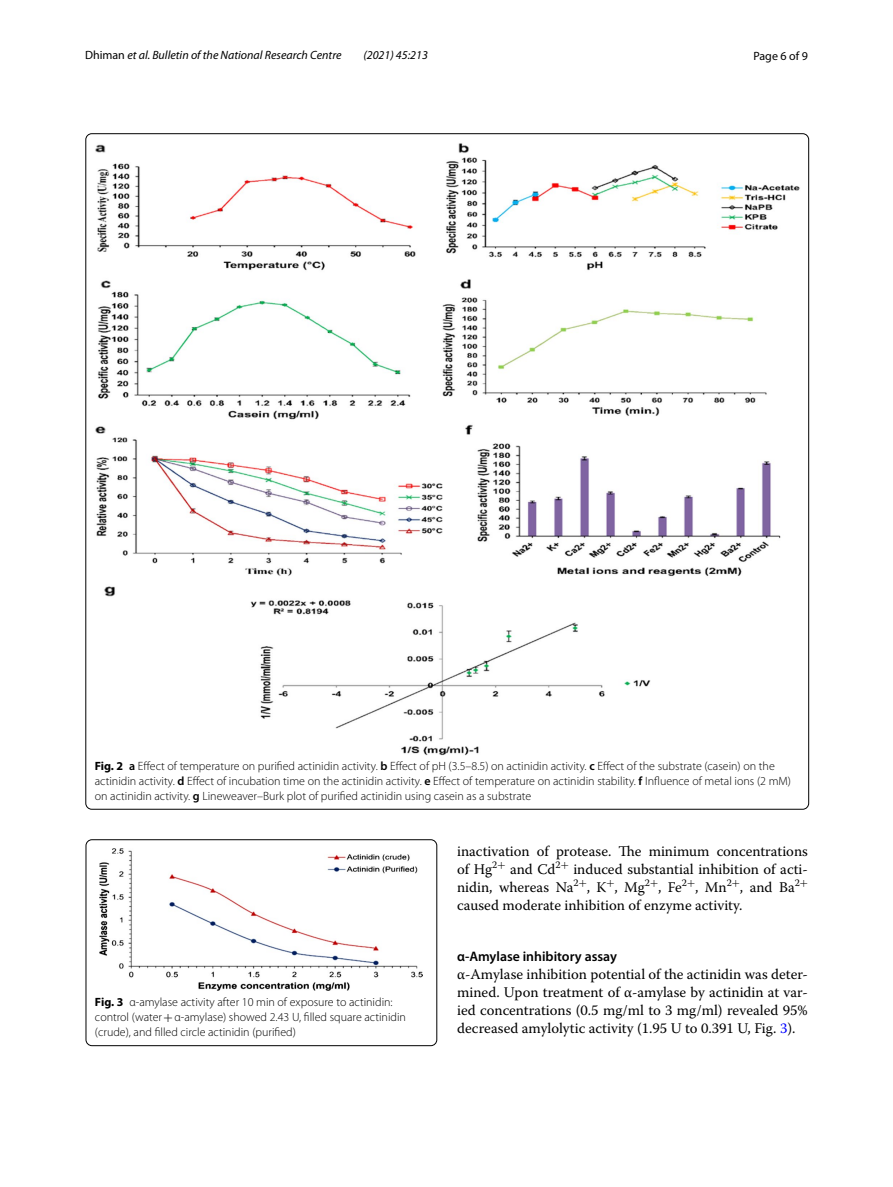
<style>
.page{position:relative;width:893px;height:1187px;background:#fff}
.page>*{position:absolute;margin:0;border:0;box-sizing:border-box;transform-origin:0 0}
.t1{font:14.7px/18px "Warnock Pro";color:#000;text-align:justify}
.t2{font:600 13.8px "Myriad Pro";color:#000}
.t3{font:300 12px/15px "Myriad Pro";color:#000}
.t4{font:italic 12px "Myriad Pro";color:#000}
.t5{font:12px "Myriad Pro";color:#000}
.s1{font-style:normal}
.s2{font-weight:700}
.s3{font-weight:600}
.s4{font-family:"MTSY";font-weight:400}
.s5{color:#00f}
</style>
<div class="page">
<img style="left:95px;top:143px;width:705px;height:612px">
<img style="left:100px;top:848px;width:323px;height:142px">
<div style="left:86px;top:839px;width:351px;height:206px;border:1px solid #000;border-radius:6px"></div>
<p class="t4" style="left:85px;top:48px;width:258px"><span class="s1">Dhiman</span> et al. Bulletin of the National Research Centre</p>
<p class="t4" style="left:363px;top:48px;width:66px">(2021) 45:213</p>
<p class="t5" style="left:753px;top:48px;width:56px">Page 6 of 9</p>
<p class="t3" style="left:95px;top:758px;width:698px"><span class="s2">Fig. 2</span> <span class="s3">a</span> Effect of temperature on purified actinidin activity. <span class="s3">b</span> Effect of pH (3.5–8.5) on actinidin activity. <span class="s3">c</span> Effect of the substrate (casein) on the actinidin activity. <span class="s3">d</span> Effect of incubation time on the actinidin activity. <span class="s3">e</span> Effect of temperature on actinidin stability. <span class="s3">f</span> Influence of metal ions (2 mM) on actinidin activity. <span class="s3">g</span> Lineweaver–Burk plot of purified actinidin using casein as a substrate</p>
<p class="t3" style="left:95px;top:994px;width:313px"><span class="s2">Fig. 3</span> α-amylase activity after 10 min of exposure to actinidin: control (water<span class="s4">+</span>α-amylase) showed 2.43 U, filled square actinidin (crude), and filled circle actinidin (purified)</p>
<p class="t1" style="left:457px;top:842px;width:352px">inactivation of protease. The minimum concentrations of Hg<sup>2</sup><sup>+</sup> and Cd<sup>2</sup><sup>+</sup> induced substantial inhibition of acti&shy;nidin, whereas Na<sup>2</sup><sup>+</sup>, K<sup>+</sup>, Mg<sup>2</sup><sup>+</sup>, Fe<sup>2</sup><sup>+</sup>, Mn<sup>2</sup><sup>+</sup>, and Ba<sup>2</sup><sup>+ </sup>caused moderate inhibition of enzyme activity.</p>
<p class="t2" style="left:457px;top:947px;width:161px">α‑Amylase inhibitory assay</p>
<p class="t1" style="left:457px;top:964px;width:352px">α-Amylase inhibition potential of the actinidin was deter&shy;mined. Upon treatment of α-amylase by actinidin at var&shy;ied concentrations (0.5 mg/ml to 3 mg/ml) revealed 95% decreased amylolytic activity (1.95 U to 0.391 U, Fig. <span class="s5">3</span>).</p>
</div>
